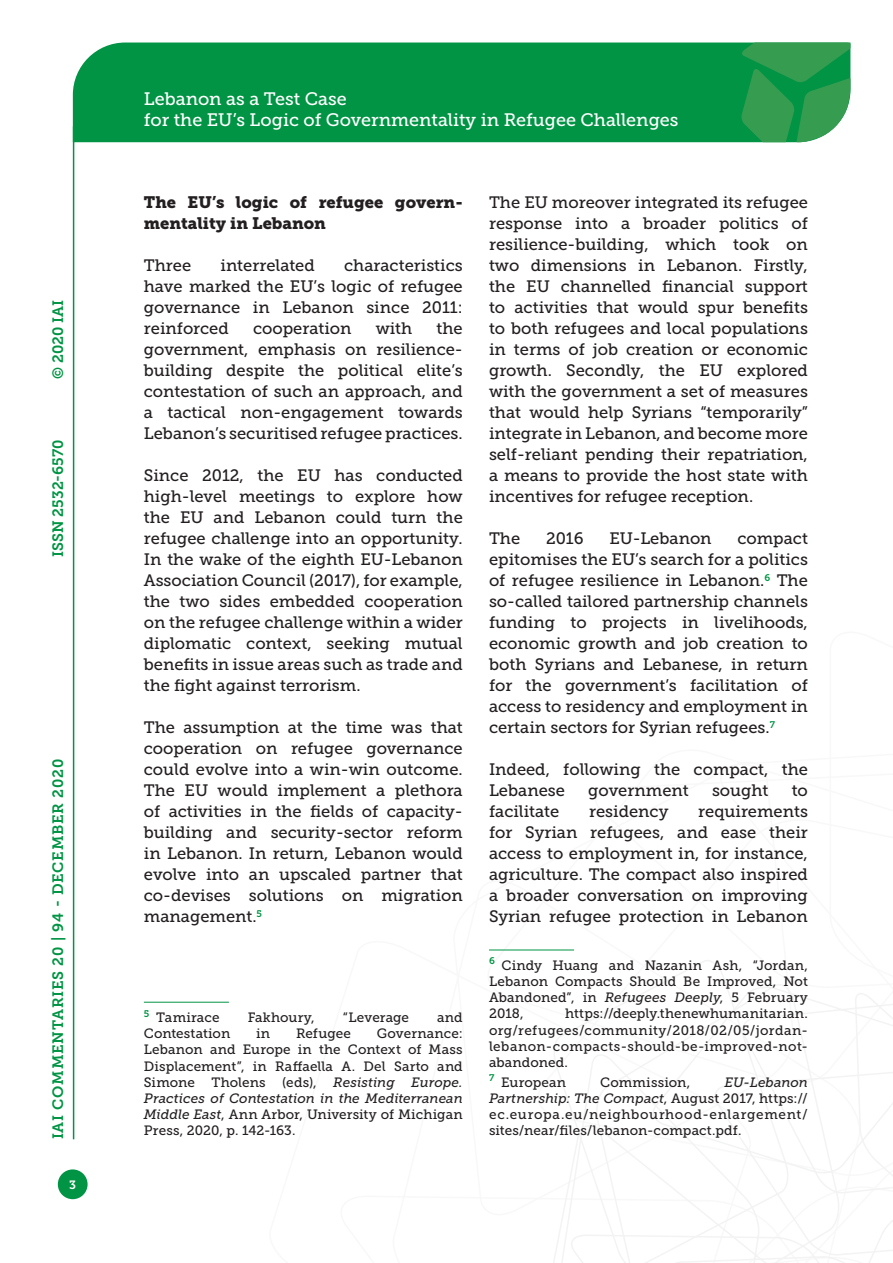
<style>
.page{position:relative;width:893px;height:1263px;background:#fff}
.page>*{position:absolute;margin:0;border:0;box-sizing:border-box;transform-origin:0 0}
.t1{font:18px/21.6px "Museo Slab 500";color:#fff}
.Testo{font:16.5px/21px "Museo Slab 500";color:#231f20;text-align:justify}
.Testo-2{font:16.5px/21px "Museo Slab 900";color:#231f20}
.t2{font:15px "Museo Slab 700";letter-spacing:.05em;color:#009444}
.t3{font:15px "Museo Slab 700";color:#009444}
.Nota{font:13.5px/16.2px "Museo Slab 500";letter-spacing:.01em;color:#231f20;text-align:justify}
.t4{font:12px "Museo Slab 700";color:#fff}
.s1{font-style:italic}
</style>
<div class="page">
<svg style="left:553px;top:960px;width:340px;height:303px"></svg>
<div style="left:73px;top:43px;width:668px;height:99px;background:#009444"></div>
<svg style="left:741px;top:43px;width:109px;height:99px;background:#319e55"></svg>
<div style="left:58px;top:1169px;width:30px;height:30px;background:#009444;border-radius:50%"></div>
<hr style="left:73px;top:126px;width:1px;height:1013px;background:#009444">
<hr style="left:144px;top:1002px;width:85px;height:1px;background:#009444">
<hr style="left:489px;top:950px;width:85px;height:1px;background:#009444">
<p class="t2" style="left:50px;top:379px;width:80px;rotate:-90deg">© 2020 IAI</p>
<p class="t3" style="left:50px;top:557px;width:119px;rotate:-90deg">ISSN 2532-6570</p>
<p class="t2" style="left:50px;top:1139px;width:382px;rotate:-90deg">IAI COMMENTARIES 20 | 94 - DECEMBER 2020</p>
<p class="t4" style="left:69px;top:1178px;width:8px">3</p>
<p class="t1" style="left:144px;top:88px;width:536px">Lebanon as a Test Case<br>for the EU’s Logic of Governmentality in Refugee Challenges</p>
<p class="Testo-2" style="left:144px;top:192px;width:320px">The EU’s logic of refugee govern&shy;mentality in Lebanon</p>
<p class="Testo" style="left:144px;top:255px;width:49px">Three</p>
<p class="Testo" style="left:220px;top:255px;width:96px">interrelated</p>
<p class="Testo" style="left:144px;top:255px;width:320px;text-indent:200px">characteristics have marked the EU’s logic of refugee governance in Lebanon since 2011: reinforced</p>
<p class="Testo" style="left:144px;top:318px;width:320px;text-indent:293px">the government, emphasis on resilience&shy;building despite the political elite’s contestation of such an approach, and a tactical non-engagement towards Lebanon’s securitised refugee practices.</p>
<p class="Testo" style="left:144px;top:465px;width:320px">Since 2012, the EU has conducted high-level meetings to explore how the EU and Lebanon could turn the refugee challenge into an opportunity.<br>In the wake of the eighth EU-Lebanon Association Council (2017), for example, the two sides embedded cooperation on the refugee challenge within a wider diplomatic context, seeking mutual benefits in issue areas such as trade and the fight against terrorism.</p>
<p class="Testo" style="left:144px;top:717px;width:320px">The assumption at the time was that cooperation on refugee governance could evolve into a win-win outcome.<br>The EU would implement a plethora of activities in the fields of capacity&shy;building and security-sector reform in Lebanon. In return, Lebanon would evolve into an upscaled partner that co-devises solutions on migration management.<sup>5</sup></p>
<p class="Testo" style="left:253px;top:318px;width:100px">cooperation</p>
<p class="Testo" style="left:376px;top:318px;width:38px">with</p>
<p class="Nota" style="left:144px;top:1009px;width:77px"><sup>5</sup> Tamirace</p>
<p class="Nota" style="left:248px;top:1009px;width:69px">Fakhoury,</p>
<p class="Nota" style="left:343px;top:1009px;width:68px">“Leverage</p>
<p class="Nota" style="left:437px;top:1009px;width:27px">and</p>
<p class="Nota" style="left:144px;top:1025px;width:88px">Contestation</p>
<p class="Nota" style="left:256px;top:1025px;width:15px">in</p>
<p class="Nota" style="left:296px;top:1025px;width:56px">Refugee</p>
<p class="Nota" style="left:144px;top:1025px;width:320px;text-indent:233px">Governance:<br>Lebanon and Europe in the Context of Mass Displacement”, in Raffaella A. Del Sarto and Simone Tholens (eds), <span class="s1">Resisting Europe.<br>Practices of Contestation in the Mediterranean Middle East</span>, Ann Arbor, University of Michigan Press, 2020, p. 142-163.</p>
<p class="Testo" style="left:489px;top:192px;width:320px">The EU moreover integrated its refugee response into a broader politics of resilience-building, which took on two dimensions in Lebanon. Firstly, the EU channelled financial support to activities that would spur benefits to both refugees and local populations in terms of job creation or economic growth. Secondly, the EU explored with the government a set of measures that would help Syrians “temporarily” integrate in Lebanon, and become more self-reliant pending their repatriation, a means to provide the host state with incentives for refugee reception.</p>
<p class="Testo" style="left:489px;top:528px;width:33px">The</p>
<p class="Testo" style="left:546px;top:528px;width:39px">2016</p>
<p class="Testo" style="left:609px;top:528px;width:104px">EU-Lebanon</p>
<p class="Testo" style="left:489px;top:528px;width:320px;text-indent:248px">compact epitomises the EU’s search for a politics of refugee resilience in Lebanon.<sup>6</sup> The so-called tailored partnership channels funding to projects in livelihoods, economic growth and job creation to both Syrians and Lebanese, in return for the government’s facilitation of access to residency and employment in certain sectors for Syrian refugees.<sup>7</sup></p>
<p class="Testo" style="left:489px;top:759px;width:320px">Indeed, following the compact, the<br>Lebanese</p>
<p class="Testo" style="left:588px;top:780px;width:102px">government</p>
<p class="Testo" style="left:712px;top:780px;width:58px">sought</p>
<p class="Testo" style="left:792px;top:780px;width:18px">to</p>
<p class="Testo" style="left:489px;top:801px;width:72px">facilitate</p>
<p class="Testo" style="left:589px;top:801px;width:81px">residency</p>
<p class="Testo" style="left:489px;top:801px;width:320px;text-indent:209px">requirements for Syrian refugees, and ease their access to employment in, for instance, agriculture. The compact also inspired a broader conversation on improving Syrian refugee protection in Lebanon</p>
<p class="Nota" style="left:489px;top:957px;width:320px"><sup>6</sup> Cindy Huang and Nazanin Ash, “Jordan, Lebanon Compacts Should Be Improved, Not Abandoned”, in <span class="s1">Refugees Deeply</span>, 5 February 2018,</p>
<p class="Nota" style="left:489px;top:1006px;width:320px;text-indent:76px">https://deeply.thenewhumanitarian. org/refugees/community/2018/02/05/jordan&shy;lebanon-compacts-should-be-improved-not&shy;abandoned.</p>
<p class="Nota" style="left:489px;top:1074px;width:79px"><sup>7</sup> European</p>
<p class="Nota" style="left:600px;top:1074px;width:92px">Commission,</p>
<p class="Nota" style="left:489px;top:1074px;width:320px;text-indent:235px"><span class="s1">EU-Lebanon Partnership: The Compact</span>, August 2017, https:// ec.europa.eu/neighbourhood-enlargement/ sites/near/files/lebanon-compact.pdf.</p>
</div>
